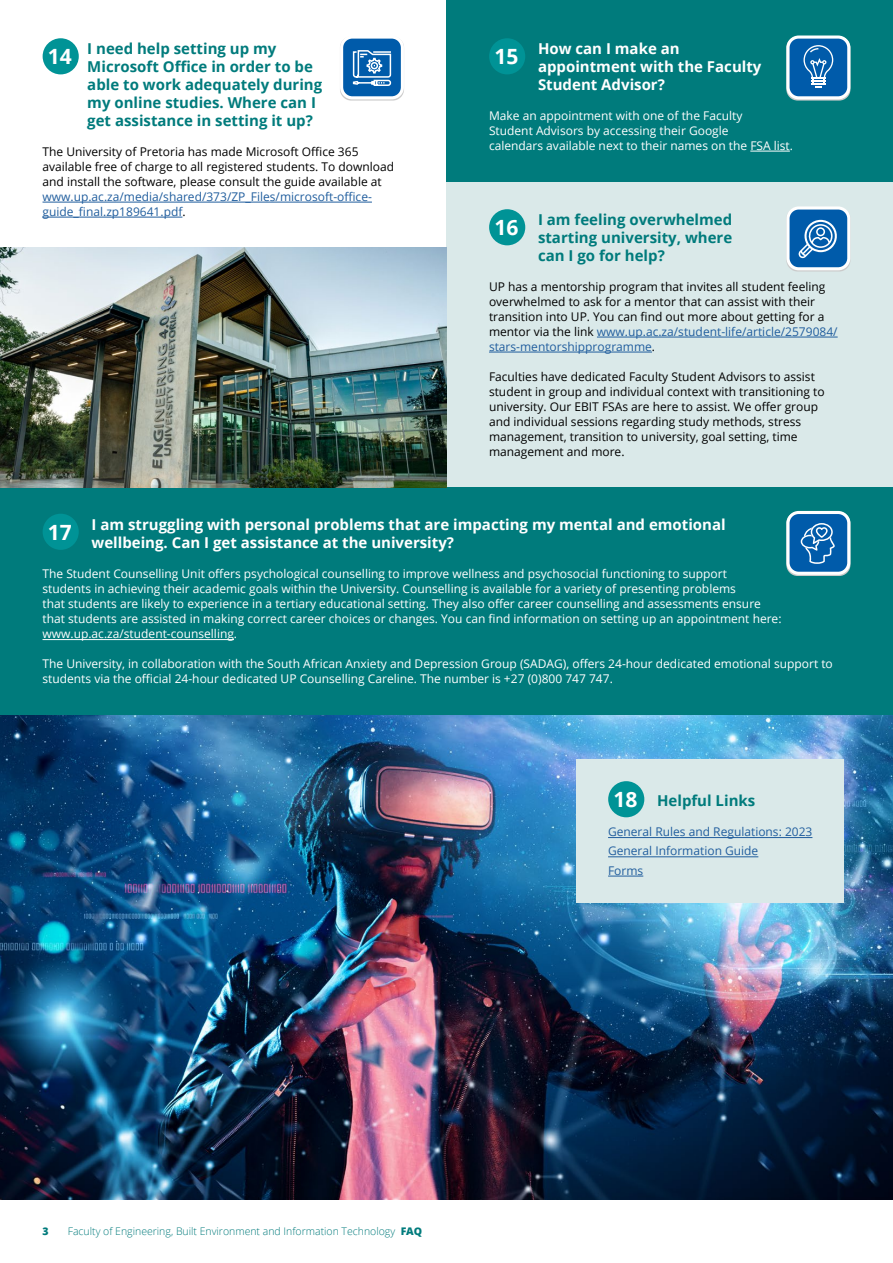
<style>
.page{position:relative;width:893px;height:1263px;background:#fff}
.page>*{position:absolute;margin:0;border:0;box-sizing:border-box;transform-origin:0 0}
.t1{font:700 21px "Open Sans";color:#fff}
.t2{font:700 15px/18px "Open Sans";color:#007b7c}
.t3{font:700 15px/18px "Open Sans";color:#fff}
.t4{font:12px/15px "Open Sans";color:#fff}
.t5{font:12px/15px "Open Sans";color:#000}
.t6{font:12px/19.2px "Open Sans";color:#215e9e}
.t7{font:300 10.5px "Open Sans";color:#007b7c}
.t8{font:800 10.5px "Open Sans";color:#007b7c}
.s1{color:#000}
.s2{color:#215e9e}
.s3{font-weight:800}
</style>
<div class="page">
<img style="left:0;top:715px;width:893px;height:484px">
<div style="left:446px;top:181px;width:447px;height:306px;background:#dae9e9"></div>
<div style="left:576px;top:759px;width:268px;height:144px;background:#dae9e9"></div>
<hr style="left:43px;top:202px;width:329px;height:1px;background:#215e9e">
<hr style="left:43px;top:217px;width:139px;height:1px;background:#215e9e">
<div style="left:43px;top:38px;width:36px;height:36px;background:#009396;border-radius:50%"></div>
<div style="left:446px;top:0;width:447px;height:181px;background:#007b7c"></div>
<div style="left:0;top:487px;width:893px;height:228px;background:#007b7c"></div>
<hr style="left:750px;top:151px;width:40px;height:1px;background:#fff">
<hr style="left:43px;top:639px;width:191px;height:1px;background:#fff">
<img style="left:0;top:247px;width:446px;height:240px">
<hr style="left:597px;top:337px;width:241px;height:1px;background:#215e9e">
<hr style="left:489px;top:352px;width:163px;height:1px;background:#215e9e">
<hr style="left:608px;top:837px;width:204px;height:1px;background:#215e9e">
<hr style="left:608px;top:856px;width:150px;height:1px;background:#215e9e">
<hr style="left:608px;top:876px;width:35px;height:1px;background:#215e9e">
<div style="left:489px;top:209px;width:36px;height:36px;background:#009396;border-radius:50%"></div>
<div style="left:608px;top:781px;width:36px;height:36px;background:#009396;border-radius:50%"></div>
<div style="left:489px;top:38px;width:36px;height:36px;background:#009396;border-radius:50%"></div>
<div style="left:43px;top:514px;width:36px;height:36px;background:#009396;border-radius:50%"></div>
<svg style="left:340px;top:36px;width:64px;height:65px"></svg>
<div style="left:341px;top:37px;width:62px;height:61px;background:#005baa;border-radius:11px"></div>
<div style="left:340px;top:36px;width:64px;height:63px;border:3px solid #fff;border-radius:11px"></div>
<svg style="left:786px;top:36px;width:64px;height:65px"></svg>
<div style="left:788px;top:37px;width:61px;height:61px;background:#005baa;border-radius:11px"></div>
<div style="left:786px;top:36px;width:64px;height:63px;border:3px solid #fff;border-radius:11px"></div>
<div style="left:788px;top:208px;width:61px;height:61px;background:#005baa;border-radius:11px"></div>
<div style="left:786px;top:206px;width:64px;height:64px;border:3px solid #fff;border-radius:11px"></div>
<div style="left:788px;top:512px;width:61px;height:61px;background:#005baa;border-radius:11px"></div>
<div style="left:786px;top:511px;width:64px;height:64px;border:3px solid #fff;border-radius:11px"></div>
<svg style="left:801px;top:523px;width:34px;height:41px"></svg>
<svg style="left:803px;top:45px;width:30px;height:42px"></svg>
<svg style="left:352px;top:50px;width:40px;height:36px"></svg>
<svg style="left:798px;top:220px;width:39px;height:38px"></svg>
<p class="t2" style="left:87px;top:39px;width:237px">I need help setting up my<br>Microsoft Office in order to be able to work adequately during my online studies. Where can I get assistance in setting it up?</p>
<p class="t5" style="left:43px;top:143px;width:353px">The University of Pretoria has made Microsoft Office 365 available free of charge to all registered students. To download and install the software, please consult the guide available at</p>
<p class="t6" style="left:43px;top:188px;width:331px;line-height:15px">www.up.ac.za/media/shared/373/ZP_Files/microsoft-office&shy;guide_final.zp189641.pdf<span class="s1">.</span></p>
<h1 class="t1" style="left:48px;top:42px;width:25px">14</h1>
<p class="t3" style="left:538px;top:39px;width:225px">How can I make an appointment with the Faculty<br>Student Advisor?</p>
<p class="t4" style="left:489px;top:107px;width:306px">Make an appointment with one of the Faculty<br>Student Advisors by accessing their Google<br>calendars available next to their names on the FSA list.</p>
<h1 class="t1" style="left:494px;top:42px;width:25px">15</h1>
<p class="t2" style="left:538px;top:210px;width:196px;text-align:justify">I am feeling overwhelmed starting university, where can I go for help?</p>
<p class="t5" style="left:489px;top:278px;width:350px">UP has a mentorship program that invites all student feeling overwhelmed to ask for a mentor that can assist with their transition into UP. You can find out more about getting for a mentor via the link <span class="s2">www.up.ac.za/student-life/article/2579084/ stars-mentorshipprogramme</span>.</p>
<p class="t5" style="left:489px;top:368px;width:337px">Faculties have dedicated Faculty Student Advisors to assist student in group and individual context with transitioning to university. Our EBIT FSAs are here to assist. We offer group and individual sessions regarding study methods, stress management, transition to university, goal setting, time management and more.</p>
<h1 class="t1" style="left:494px;top:213px;width:25px">16</h1>
<p class="t3" style="left:92px;top:515px;width:636px">I am struggling with personal problems that are impacting my mental and emotional wellbeing. Can I get assistance at the university?</p>
<p class="t4" style="left:43px;top:566px;width:740px">The Student Counselling Unit offers psychological counselling to improve wellness and psychosocial functioning to support<br>students in achieving their academic goals within the University. Counselling is available for a variety of presenting problems<br>that students are likely to experience in a tertiary educational setting. They also offer career counselling and assessments ensure that students are assisted in making correct career choices or changes. You can find information on setting up an appointment here: www.up.ac.za/student-counselling.</p>
<p class="t4" style="left:43px;top:656px;width:792px">The University, in collaboration with the South African Anxiety and Depression Group (SADAG), offers 24-hour dedicated emotional support to students via the official 24-hour dedicated UP Counselling Careline. The number is +27 (0)800 747 747.</p>
<h1 class="t1" style="left:48px;top:517px;width:25px">17</h1>
<p class="t8" style="left:43px;top:1223px;width:8px">3</p>
<p class="t7" style="left:68px;top:1224px;width:356px">Faculty of Engineering, Built Environment and Information Technology <span class="s3">FAQ</span></p>
<h1 class="t1" style="left:613px;top:785px;width:25px">18</h1>
<p class="t2" style="left:657px;top:791px;width:100px">Helpful Links</p>
<p class="t6" style="left:608px;top:822px;width:206px">General Rules and Regulations: 2023<br>General Information Guide<br>Forms</p>
</div>
